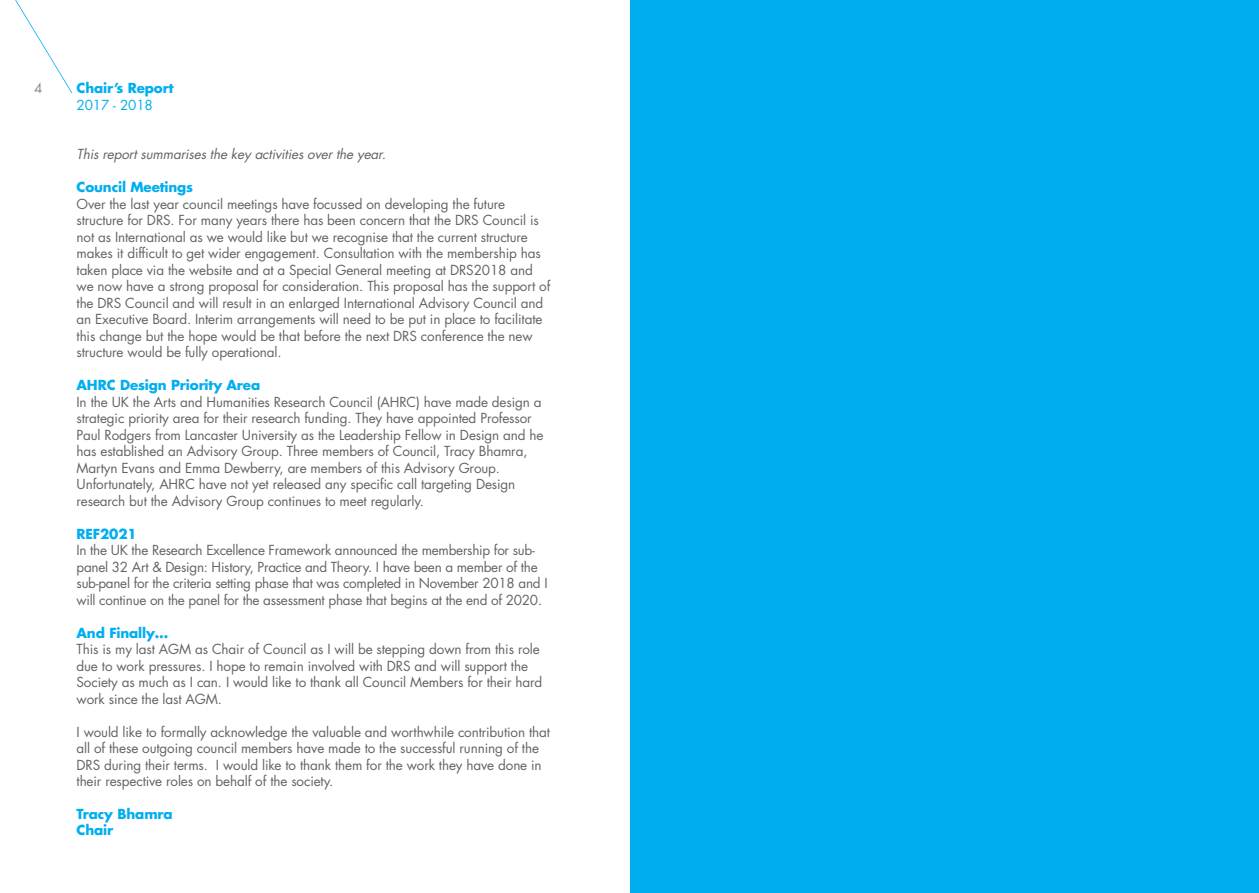
<style>
.page{position:relative;width:1259px;height:893px;background:#fff}
.page>*{position:absolute;margin:0;border:0;box-sizing:border-box;transform-origin:0 0}
.t1{font:13.5px/16.5px "Futura Std";letter-spacing:-.01em;color:#636466}
.t2{font:700 13.5px/16.5px "Futura Std";letter-spacing:-.01em;color:#00aeef}
.t3{font:italic 13.5px "Futura Std";color:#636466}
.t4{font:13.5px "Futura Std";letter-spacing:-.01em;color:#00aeef}
.t5{font:13.5px "Futura Std";color:#8a8c8e}
</style>
<div class="page">
<svg style="left:15px;top:0;width:57px;height:93px"></svg>
<div style="left:630px;top:0;width:629px;height:893px;background:#00aeef"></div>
<p class="t5" style="left:34px;top:79px;width:10px">4</p>
<p class="t2" style="left:77px;top:80px;width:99px">Chair’s Report</p>
<p class="t4" style="left:77px;top:96px;width:78px">2017 - 2018</p>
<p class="t3" style="left:77px;top:145px;width:314px">Thisreportsummarisesthe key activitiesoverthe year.</p>
<p class="t2" style="left:77px;top:179px;width:118px">Council Meetings</p>
<p class="t1" style="left:77px;top:195px;width:475px">Over the last year council meetings have focussed on developing the future structure for DRS. For many years there has been concern that the DRS Council is not as International as we would like but we recognise that the current structure makes it difficult to get wider engagement. Consultation with the membership has taken place via the website and at a Special General meeting at DRS2018 and we now have a strong proposal for consideration. This proposal has the support of the DRS Council and will result in an enlarged International Advisory Council and an Executive Board. Interim arrangements will need to be put in place to facilitate this change but the hope would be that before the next DRS conference the new structure would be fully operational.</p>
<p class="t2" style="left:77px;top:377px;width:185px">AHRC Design Priority Area</p>
<p class="t1" style="left:77px;top:393px;width:468px">In the UK the Arts and Humanities Research Council (AHRC) have made design a strategic priority area for their research funding. They have appointed Professor Paul Rodgers from Lancaster University as the Leadership Fellow in Design and he has established an Advisory Group. Three members of Council, Tracy Bhamra, Martyn Evans and Emma Dewberry, are members of this Advisory Group.<br>Unfortunately, AHRC have not yet released any specific call targeting Design research but the Advisory Group continues to meet regularly.</p>
<p class="t2" style="left:77px;top:525px;width:62px">REF2021</p>
<p class="t1" style="left:77px;top:542px;width:472px">In the UK the Research Excellence Framework announced the membership for sub&shy;panel 32 Art &amp; Design: History, Practice and Theory. I have been a member of the sub-panel for the criteria setting phase that was completed in November 2018 and I will continue on the panel for the assessment phase that begins at the end of 2020.</p>
<p class="t2" style="left:77px;top:624px;width:93px">And Finally…</p>
<p class="t1" style="left:77px;top:641px;width:467px">This is my last AGM as Chair of Council as I will be stepping down from this role due to work pressures. I hope to remain involved with DRS and will support the Society as much as I can. I would like to thank all Council Members for their hard work since the last AGM.</p>
<p class="t1" style="left:77px;top:723px;width:475px">I would like to formally acknowledge the valuable and worthwhile contribution that all of these outgoing council members have made to the successful running of the DRS during their terms. I would like to thank them for the work they have done in their respective roles on behalf of the society.</p>
<p class="t2" style="left:77px;top:805px;width:98px">Tracy Bhamra<br>Chair</p>
</div>
